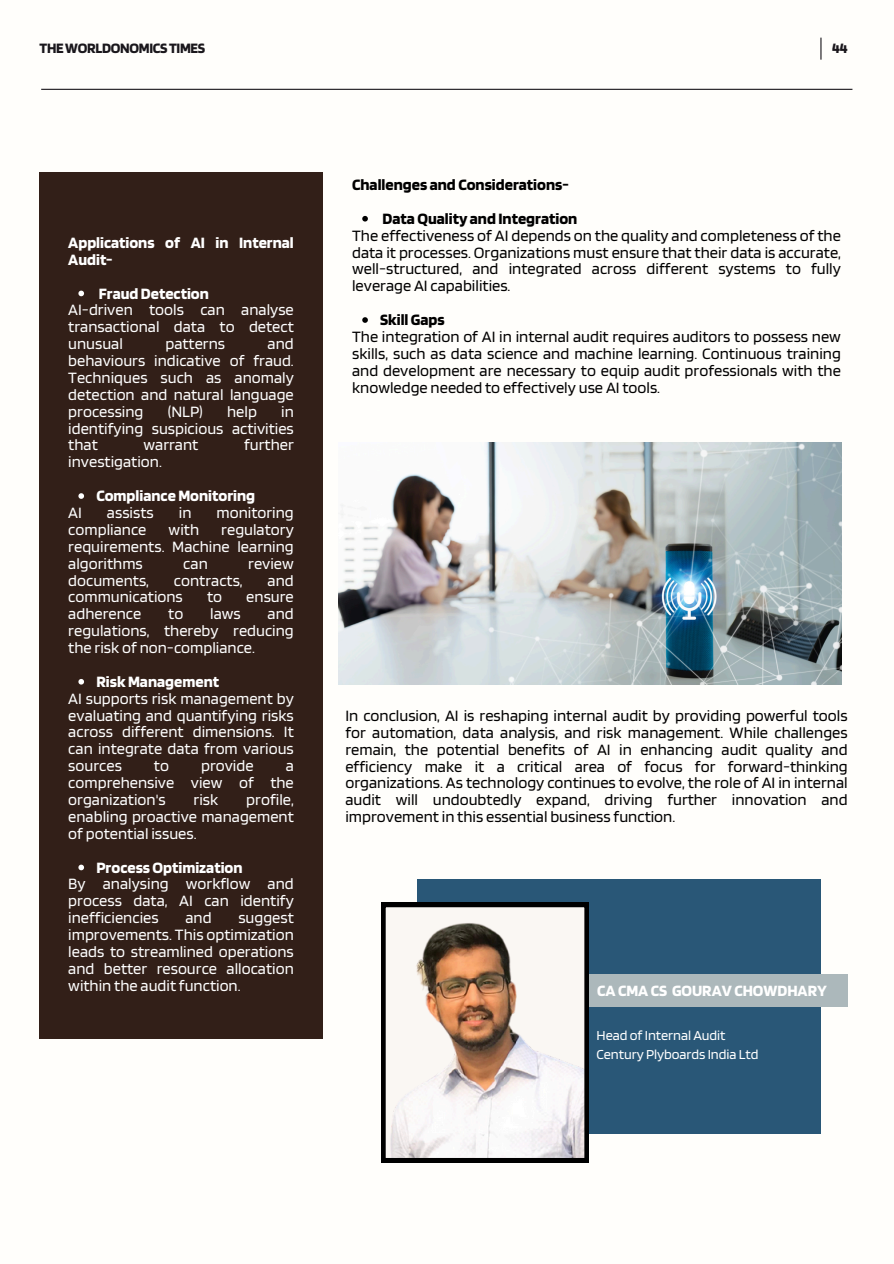
<style>
.page{position:relative;width:894px;height:1264px;background:#fff}
.page>*{position:absolute;margin:0;border:0;box-sizing:border-box;transform-origin:0 0}
.t1{font:16.5px/16.8px "Blinker";color:#fff;text-align:justify}
.t2{font:16.5px/16.8px "Blinker";color:#000;text-align:justify}
.t3{font:700 16.5px/16.8px "Blinker";color:#fff}
.t4{font:700 16.5px "Blinker";color:#000}
.t5{font:700 16.35px "Blinker";color:#fff}
.t6{font:700 15px "Blinker";letter-spacing:-.02em;color:#1a171c}
.t7{font:14.25px "Blinker";letter-spacing:-.005em;color:#fff}
</style>
<div class="page">
<div style="left:0;top:0;width:893px;height:1263px;background:#fffefb"></div>
<div style="left:39px;top:172px;width:284px;height:867px;background:#321f18"></div>
<svg style="left:820px;top:38px;width:1px;height:22px"></svg>
<hr style="left:41px;top:89px;width:811px;height:1px;background:#1a171c">
<img style="left:338px;top:442px;width:503px;height:242px">
<svg style="left:78px;top:290px;width:6px;height:6px"></svg>
<svg style="left:78px;top:493px;width:6px;height:6px"></svg>
<svg style="left:78px;top:679px;width:6px;height:5px"></svg>
<svg style="left:78px;top:864px;width:6px;height:6px"></svg>
<svg style="left:362px;top:216px;width:6px;height:5px"></svg>
<svg style="left:362px;top:317px;width:6px;height:6px"></svg>
<div style="left:417px;top:879px;width:403px;height:254px;background:#295777"></div>
<div style="left:572px;top:974px;width:275px;height:32px;background:#acb8bb"></div>
<svg style="left:381px;top:902px;width:207px;height:260px"></svg>
<p class="t6" style="left:39px;top:39px;width:167px">THEWORLDONOMICSTIMES</p>
<p class="t6" style="left:831px;top:38px;width:17px">44</p>
<p class="t3" style="left:68px;top:233px;width:227px">Applications of AI in Internal<br>Audit-</p>
<h2 class="t3" style="left:99px;top:284px;width:112px">FraudDetection</h2>
<p class="t1" style="left:68px;top:301px;width:227px">AI-driven tools can analyse transactional data to detect unusual</p>
<p class="t1" style="left:68px;top:335px;width:227px;text-indent:199px">and behaviours indicative of fraud.<br>Techniques such as anomaly detection and natural language processing</p>
<p class="t1" style="left:165px;top:335px;width:61px">patterns</p>
<p class="t1" style="left:168px;top:402px;width:37px">(NLP)</p>
<p class="t1" style="left:227px;top:402px;width:31px">help</p>
<p class="t1" style="left:68px;top:402px;width:227px;text-indent:213px">in identifying suspicious activities that</p>
<p class="t1" style="left:143px;top:436px;width:56px">warrant</p>
<p class="t1" style="left:244px;top:436px;width:51px">further</p>
<p class="t1" style="left:68px;top:453px;width:95px">investigation.</p>
<h3 class="t3" style="left:96px;top:487px;width:160px">Compliance Monitoring</h3>
<p class="t1" style="left:68px;top:503px;width:15px">AI</p>
<p class="t1" style="left:107px;top:503px;width:48px">assists</p>
<p class="t1" style="left:179px;top:503px;width:14px">in</p>
<p class="t1" style="left:216px;top:503px;width:79px">monitoring</p>
<p class="t1" style="left:68px;top:520px;width:80px">compliance</p>
<p class="t1" style="left:169px;top:520px;width:32px">with</p>
<p class="t1" style="left:68px;top:520px;width:227px;text-indent:153px">regulatory requirements. Machine learning algorithms</p>
<p class="t1" style="left:183px;top:554px;width:26px">can</p>
<p class="t1" style="left:248px;top:554px;width:47px">review</p>
<p class="t1" style="left:68px;top:571px;width:82px">documents,</p>
<p class="t1" style="left:174px;top:571px;width:70px">contracts,</p>
<p class="t1" style="left:267px;top:571px;width:28px">and</p>
<p class="t1" style="left:68px;top:588px;width:116px">communications</p>
<p class="t1" style="left:207px;top:588px;width:17px">to</p>
<p class="t1" style="left:246px;top:588px;width:49px">ensure</p>
<p class="t1" style="left:68px;top:605px;width:74px">adherence</p>
<p class="t1" style="left:168px;top:605px;width:17px">to</p>
<p class="t1" style="left:210px;top:605px;width:32px">laws</p>
<p class="t1" style="left:68px;top:605px;width:227px;text-indent:199px">and regulations, thereby reducing the risk of non-compliance.</p>
<h3 class="t3" style="left:96px;top:672px;width:124px">Risk Management</h3>
<p class="t1" style="left:68px;top:689px;width:227px">AI supports risk management by evaluating and quantifying risks across different dimensions. It can integrate data from various sources</p>
<p class="t1" style="left:154px;top:757px;width:17px">to</p>
<p class="t1" style="left:201px;top:757px;width:54px">provide</p>
<p class="t1" style="left:68px;top:757px;width:227px;text-indent:217px">a comprehensive view of the organization's</p>
<p class="t1" style="left:68px;top:790px;width:227px;text-indent:178px">profile, enabling proactive management of potential issues.</p>
<h3 class="t3" style="left:96px;top:858px;width:148px">ProcessOptimization</h3>
<p class="t1" style="left:68px;top:875px;width:227px">By analysing workflow and process data, AI can identify inefficiencies</p>
<p class="t1" style="left:193px;top:790px;width:26px">risk</p>
<p class="t1" style="left:185px;top:908px;width:28px">and</p>
<p class="t1" style="left:68px;top:908px;width:227px;text-indent:170px">suggest improvements. This optimization leads to streamlined operations and better resource allocation within the audit function.</p>
<h2 class="t4" style="left:352px;top:174px;width:218px">Challenges and Considerations-</h2>
<p class="t4" style="left:382px;top:208px;width:196px">DataQuality and Integration</p>
<h3 class="t2" style="left:352px;top:226px;width:490px">The effectiveness of AI depends on the quality and completeness of the data it processes. Organizations must ensure that their data is accurate, well-structured, and integrated across different systems to fully leverage AI capabilities.</h3>
<p class="t4" style="left:380px;top:309px;width:66px">Skill Gaps</p>
<h3 class="t2" style="left:352px;top:327px;width:490px">The integration of AI in internal audit requires auditors to possess new skills, such as data science and machine learning. Continuous training and development are necessary to equip audit professionals with the knowledge needed to effectively use AI tools.</h3>
<h3 class="t2" style="left:345px;top:706px;width:503px">In conclusion, AI is reshaping internal audit by providing powerful tools for automation, data analysis, and risk management. While challenges remain, the potential benefits of AI in enhancing audit quality and efficiency make it a critical area of focus for forward-thinking organizations. As technology continues to evolve, the role of AI in internal audit will undoubtedly expand, driving further innovation and improvement in this essential business function.</h3>
<p class="t5" style="left:597px;top:979px;width:231px">CACMACS GOURAVCHOWDHARY</p>
<p class="t7" style="left:596px;top:1026px;width:130px">Head of Internal Audit</p>
<h1 class="t7" style="left:596px;top:1045px;width:163px">Century Plyboards India Ltd</h1>
</div>
